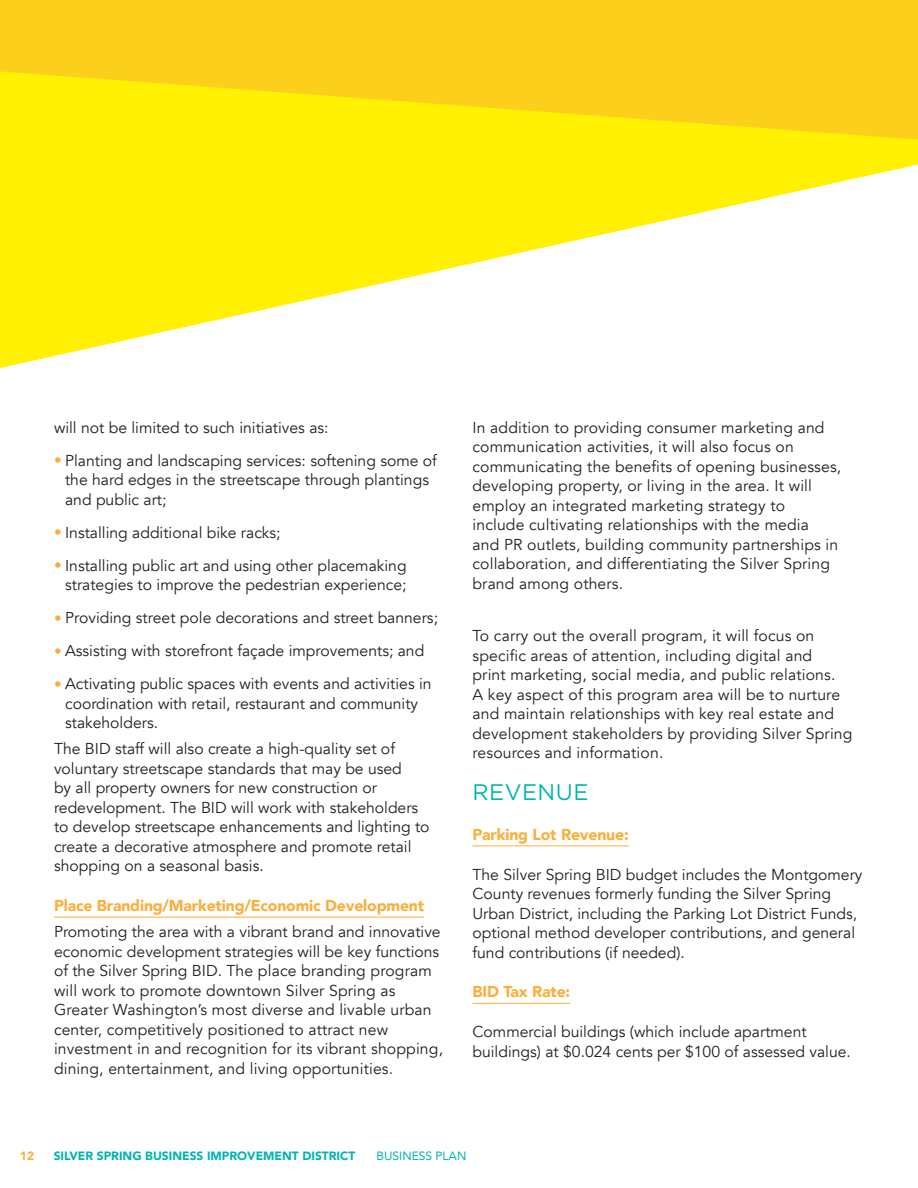
<style>
.page{position:relative;width:918px;height:1188px;background:#fff}
.page>*{position:absolute;margin:0;border:0;box-sizing:border-box;transform-origin:0 0}
.t1{font:22.5px "Gotham";letter-spacing:.02em;color:#00b4b1}
.t2{font:15.75px/19.5px "Avenir";color:#231f20}
.t3{font:900 15.75px "Avenir";letter-spacing:-.01em;color:#fbae3b}
.t4{font:900 12px "Avenir";color:#00b4b1}
.t5{font:12px "Avenir";color:#00b4b1}
.t6{font:900 12px "Avenir";color:#fbae3b}
.s1{font-family:"Fakt Pro Blond";color:#fbae3b}
</style>
<div class="page">
<hr style="left:54px;top:917px;width:370px;height:1px;background:#fbae3b">
<hr style="left:472px;top:845px;width:157px;height:1px;background:#fbae3b">
<hr style="left:472px;top:1003px;width:98px;height:1px;background:#fbae3b">
<svg style="left:0;top:261px;width:483px;height:107px"></svg>
<svg style="left:0;top:0;width:918px;height:261px;background:#fee422"></svg>
<p class="t2" style="left:54px;top:418px;width:276px">will not be limited to such initiatives as:</p>
<p class="t2" style="left:65px;top:451px;width:373px;text-indent:-11px"><span class="s1">•</span> Planting and landscaping services: softening some of the hard edges in the streetscape through plantings and public art;</p>
<p class="t2" style="left:54px;top:523px;width:228px"><span class="s1">•</span> Installing additional bike racks;</p>
<p class="t2" style="left:54px;top:556px;width:354px;text-align:right"><span class="s1">•</span> Installing public art and using other placemaking strategies to improve the pedestrian experience;</p>
<p class="t2" style="left:54px;top:608px;width:386px"><span class="s1">•</span> Providing street pole decorations and street banners;</p>
<p class="t2" style="left:54px;top:641px;width:372px"><span class="s1">•</span> Assisting with storefront façade improvements; and</p>
<p class="t2" style="left:65px;top:674px;width:368px;text-indent:-11px"><span class="s1">•</span> Activating public spaces with events and activities in coordination with retail, restaurant and community stakeholders.</p>
<p class="t2" style="left:54px;top:739px;width:377px">The BID staff will also create a high-quality set of voluntary streetscape standards that may be used<br>by all property owners for new construction or redevelopment. The BID will work with stakeholders to develop streetscape enhancements and lighting to create a decorative atmosphere and promote retail shopping on a seasonal basis.</p>
<p class="t3" style="left:54px;top:892px;width:372px">Place Branding/Marketing/Economic Development</p>
<p class="t2" style="left:54px;top:922px;width:391px">Promoting the area with a vibrant brand and innovative economic development strategies will be key functions of the Silver Spring BID. The place branding program will work to promote downtown Silver Spring as Greater Washington’s most diverse and livable urban center, competitively positioned to attract new investment in and recognition for its vibrant shopping, dining, entertainment, and living opportunities.</p>
<p class="t2" style="left:472px;top:418px;width:370px">In addition to providing consumer marketing and communication activities, it will also focus on communicating the benefits of opening businesses, developing property, or living in the area. It will employ an integrated marketing strategy to<br>include cultivating relationships with the media<br>and PR outlets, building community partnerships in collaboration, and differentiating the Silver Spring brand among others.</p>
<p class="t2" style="left:472px;top:626px;width:382px">To carry out the overall program, it will focus on specific areas of attention, including digital and<br>print marketing, social media, and public relations.<br>A key aspect of this program area will be to nurture and maintain relationships with key real estate and development stakeholders by providing Silver Spring resources and information.</p>
<h1 class="t1" style="left:472px;top:778px;width:117px">REVENUE</h1>
<p class="t3" style="left:472px;top:821px;width:158px">Parking Lot Revenue:</p>
<p class="t2" style="left:472px;top:865px;width:392px">The Silver Spring BID budget includes the Montgomery County revenues formerly funding the Silver Spring Urban District, including the Parking Lot District Funds, optional method developer contributions, and general fund contributions (if needed).</p>
<p class="t3" style="left:472px;top:978px;width:99px">BID Tax Rate:</p>
<p class="t2" style="left:472px;top:1022px;width:380px">Commercial buildings (which include apartment buildings) at $0.024 cents per $100 of assessed value.</p>
<p class="t6" style="left:20px;top:1145px;width:16px">12</p>
<p class="t4" style="left:54px;top:1145px;width:303px">SILVER SPRING BUSINESS IMPROVEMENT DISTRICT</p>
<p class="t5" style="left:377px;top:1146px;width:91px">BUSINESS PLAN</p>
</div>
